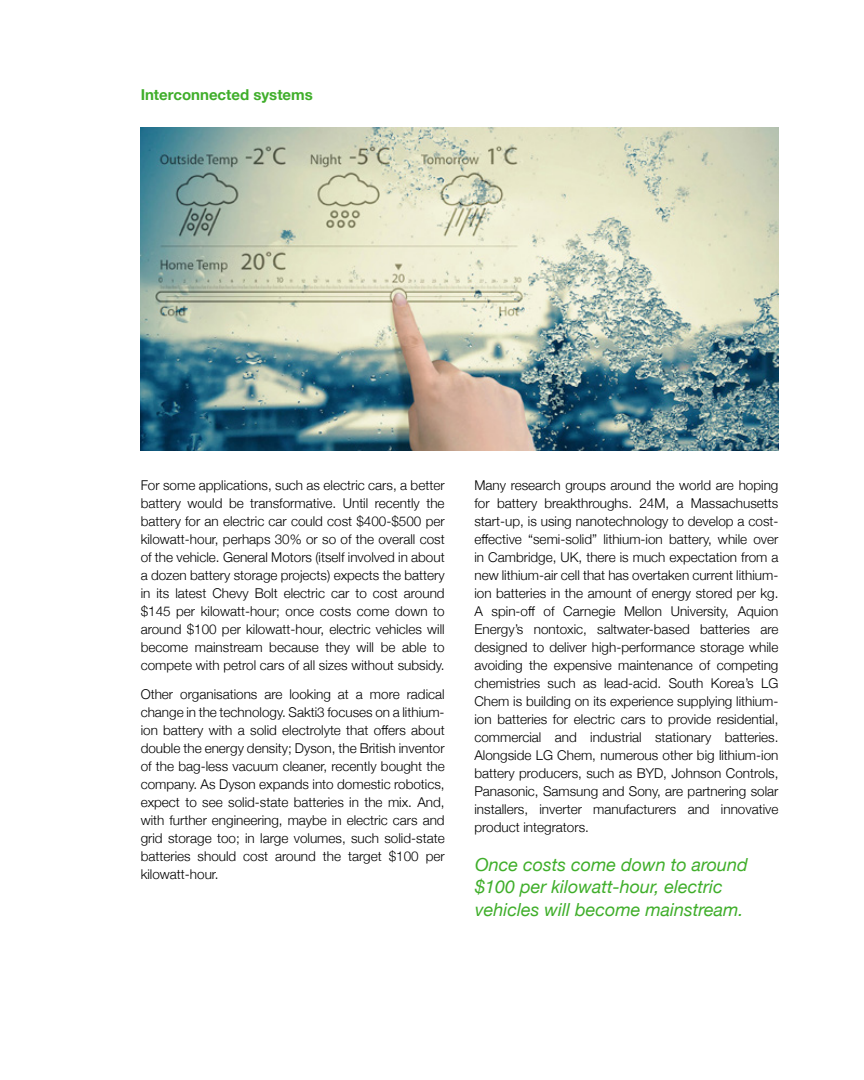
<style>
.page{position:relative;width:864px;height:1080px;background:#fff}
.page>*{position:absolute;margin:0;border:0;box-sizing:border-box;transform-origin:0 0}
.t1{font:italic 18px/22.5px "Helvetica Neue";color:#3fae2a}
.t2{font:700 15px "Helvetica Neue";color:#3fae2a}
.t3{font:300 13.5px/18px "Helvetica Neue";color:#000;text-align:justify}
</style>
<div class="page">
<img style="left:141px;top:128px;width:637px;height:323px">
<p class="t2" style="left:141px;top:83px;width:174px">Interconnected systems</p>
<p class="t3" style="left:141px;top:476px;width:306px">For some applications, such as electric cars, a better battery would be transformative. Until recently the battery for an electric car could cost $400-$500 per kilowatt-hour, perhaps 30% or so of the overall cost of the vehicle. General Motors (itself involved in about a dozen battery storage projects) expects the battery in its latest Chevy Bolt electric car to cost around $145 per kilowatt-hour; once costs come down to around $100 per kilowatt-hour, electric vehicles will become mainstream because they will be able to compete with petrol cars of all sizes without subsidy.</p>
<p class="t3" style="left:141px;top:684px;width:306px">Other organisations are looking at a more radical change in the technology. Sakti3 focuses on a lithium&shy;ion battery with a solid electrolyte that offers about double the energy density; Dyson, the British inventor of the bag-less vacuum cleaner, recently bought the company. As Dyson expands into domestic robotics, expect to see solid-state batteries in the mix. And, with further engineering, maybe in electric cars and grid storage too; in large volumes, such solid-state batteries should cost around the target $100 per kilowatt-hour.</p>
<p class="t3" style="left:474px;top:475px;width:306px">Many research groups around the world are hoping for battery breakthroughs. 24M, a Massachusetts start-up, is using nanotechnology to develop a cost&shy;effective “semi-solid” lithium-ion battery, while over in Cambridge, UK, there is much expectation from a new lithium-air cell that has overtaken current lithium&shy;ion batteries in the amount of energy stored per kg.<br>A spin-off of Carnegie Mellon University, Aquion Energy’s nontoxic, saltwater-based batteries are designed to deliver high-performance storage while avoiding the expensive maintenance of competing chemistries such as lead-acid. South Korea’s LG Chem is building on its experience supplying lithium&shy;ion batteries for electric cars to provide residential, commercial and industrial stationary batteries.<br>Alongside LG Chem, numerous other big lithium-ion battery producers, such as BYD, Johnson Controls, Panasonic, Samsung and Sony, are partnering solar installers, inverter manufacturers and innovative product integrators.</p>
<h1 class="t1" style="left:475px;top:854px;width:274px">Once costs come down to around $100 per kilowatt-hour, electric vehicles will become mainstream.</h1>
</div>
